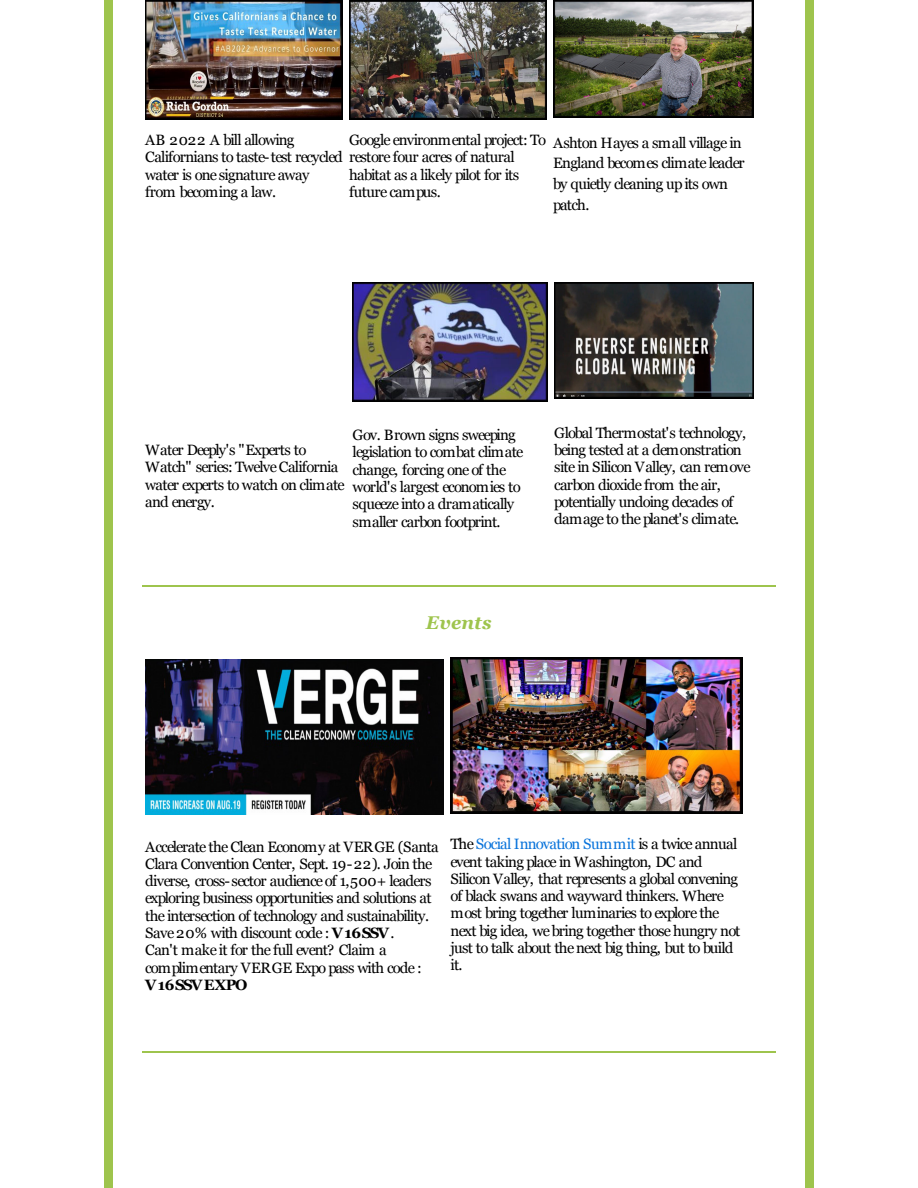
<style>
.page{position:relative;width:918px;height:1188px;background:#fff}
.page>*{position:absolute;margin:0;border:0;box-sizing:border-box;transform-origin:0 0}
.t1{font:italic 700 18.45px "Georgia";letter-spacing:.01em;color:#9ec44d}
.t2{font:15px/17.2px "Georgia";letter-spacing:-.05em;color:#000}
.t3{font:700 15px "Georgia";letter-spacing:-.03em;color:#000}
.s1{font-weight:700}
.s2{color:#0a74db}
</style>
<div class="page">
<div style="left:104px;top:0;width:710px;height:1188px;background:#9ec44d"></div>
<div style="left:113px;top:0;width:691px;height:1188px;background:#fff"></div>
<hr style="left:142px;top:585px;width:634px;height:2px;background:#9ec44d">
<hr style="left:142px;top:1051px;width:634px;height:1px;background:#9ec44d">
<img style="left:145px;top:0;width:197px;height:120px">
<img style="left:349px;top:0;width:197px;height:120px">
<img style="left:553px;top:0;width:201px;height:118px">
<img style="left:353px;top:282px;width:194px;height:119px">
<img style="left:554px;top:282px;width:200px;height:117px">
<img style="left:145px;top:659px;width:299px;height:156px">
<img style="left:451px;top:658px;width:291px;height:156px">
<p class="t2" style="left:145px;top:133px;width:371px">AB 2022 A bill allowing<br>Californians to taste-test recycled restore four acres of natural water is one signature away<br>from becoming a law.</p>
<p class="t2" style="left:349px;top:133px;width:199px">Google environmental project: To</p>
<p class="t2" style="left:349px;top:167px;width:172px">habitat as a likely pilot for its future campus.</p>
<p class="t2" style="left:553px;top:133px;width:193px;line-height:20.7px">Ashton Hayes a small village in<br>England becomes climate leader by quietly cleaning up its own patch.</p>
<p class="t2" style="left:145px;top:443px;width:201px">Water Deeply's "Experts to<br>Watch" series: Twelve California water experts to watch on climate and energy.</p>
<p class="t2" style="left:353px;top:428px;width:172px">Gov. Brown signs sweeping legislation to combat climate change, forcing one of the world's largest economies to squeeze into a dramatically smaller carbon footprint.</p>
<p class="t2" style="left:554px;top:425px;width:198px">Global Thermostat's technology, being tested at a demonstration site in Silicon Valley, can remove carbon dioxide from the air, potentially undoing decades of damage to the planet's climate.</p>
<p class="t1" style="left:426px;top:615px;width:68px">Events</p>
<p class="t2" style="left:145px;top:839px;width:295px">Accelerate the Clean Economy at VERGE (Santa Clara Convention Center, Sept. 19-22). Join the diverse, cross-sector audience of 1,500+ leaders exploring business opportunities and solutions at the intersection of technology and sustainability.<br>Save 20% with discount code : <span class="s1">V16SSV</span>.<br>Can't make it for the full event? Claim a complimentary VERGE Expo pass with code :</p>
<p class="t3" style="left:145px;top:979px;width:104px">V16SSVEXPO</p>
<p class="t2" style="left:451px;top:837px;width:291px">The <span class="s2">Social Innovation Summit</span> is a twice annual event taking place in Washington, DC and Silicon Valley, that represents a global convening of black swans and wayward thinkers. Where most bring together luminaries to explore the next big idea, we bring together those hungry not just to talk about the next big thing, but to build it.</p>
</div>
